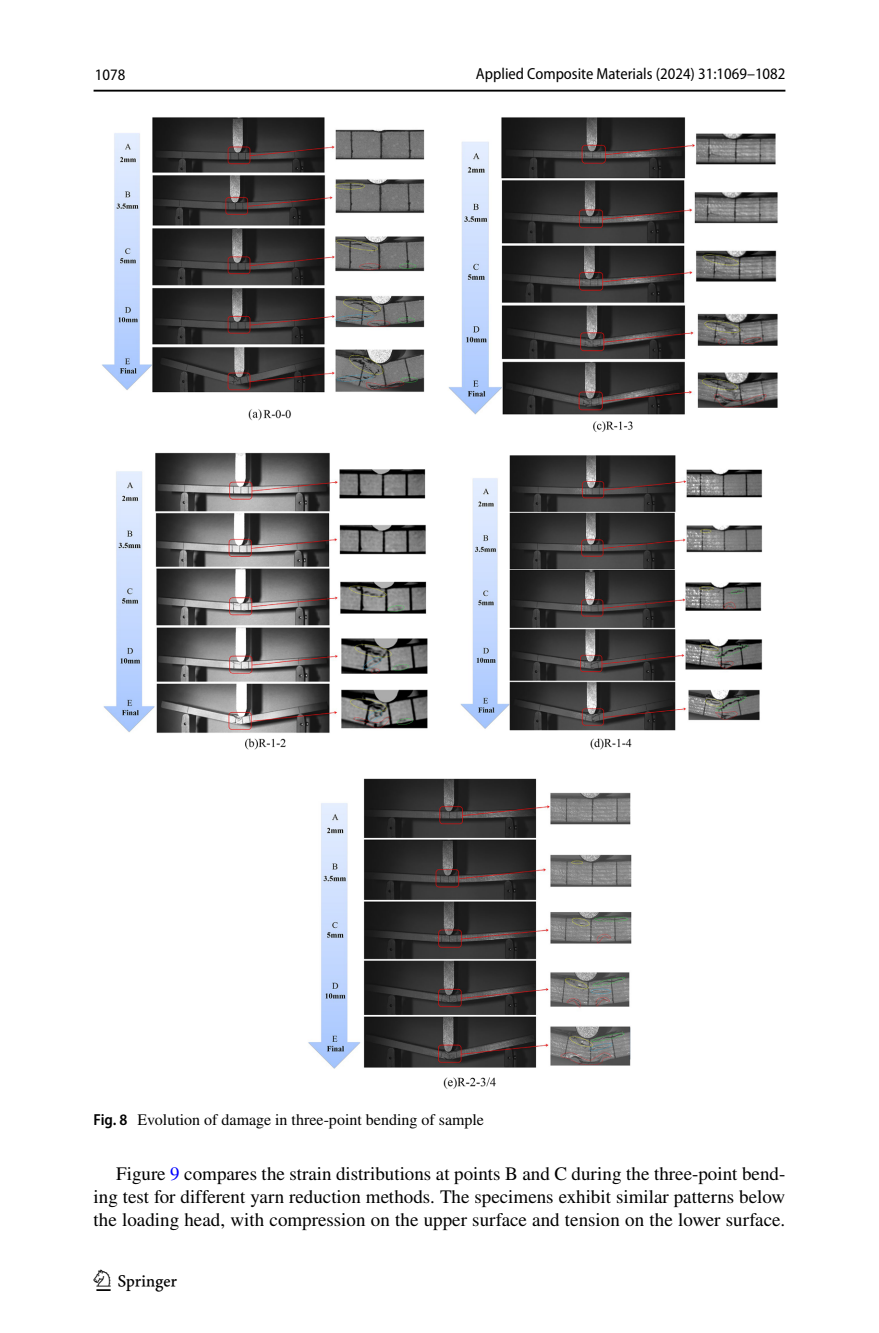
<style>
.page{position:relative;width:879px;height:1333px;background:#fff}
.page>*{position:absolute;margin:0;border:0;box-sizing:border-box;transform-origin:0 0}
.t1{font:30px "Springnew Regular 4";color:#000}
.t2{font:19px/23px "STIX";color:#000;text-align:justify}
.t3{font:16px "STIX";color:#000}
.t4{font:semi-condensed 16px "Myriad Pro";color:#000}
.s1{font-family:"Myriad Pro";font-weight:600;font-stretch:semi-condensed}
.s2{color:#00f}
</style>
<div class="page">
<hr style="left:94px;top:90px;width:691px;height:2px;background:#000">
<img style="left:102px;top:117px;width:676px;height:972px">
<p class="t4" style="left:95px;top:66px;width:32px">1078</p>
<p class="t4" style="left:476px;top:65px;width:311px">Applied Composite Materials (2024) 31:1069–1082</p>
<p class="t3" style="left:94px;top:1108px;width:392px"><span class="s1">Fig. 8</span> Evolution of damage in three-point bending of sample</p>
<p class="t2" style="left:94px;top:1163px;width:693px;text-indent:23px">Figure <span class="s2">9</span> compares the strain distributions at points B and C during the three-point bend&shy;ing test for different yarn reduction methods. The specimens exhibit similar patterns below the loading head, with compression on the upper surface and tension on the lower surface.</p>
<h1 class="t1" style="left:96px;top:1269px;width:83px">1 3</h1>
</div>
